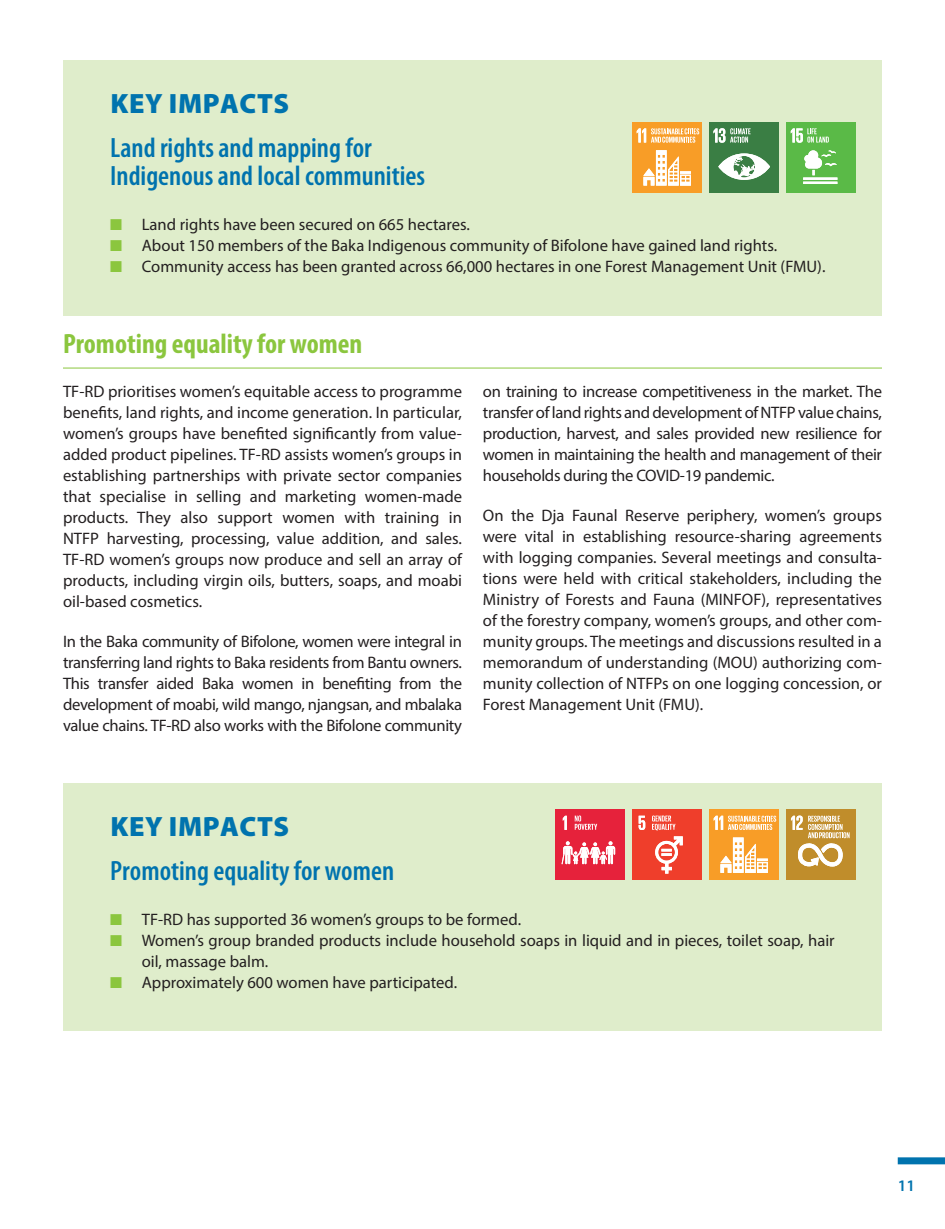
<style>
.page{position:relative;width:945px;height:1229px;background:#fff}
.page>*{position:absolute;margin:0;border:0;box-sizing:border-box;transform-origin:0 0}
.Key_Impacts_subheader{font:600 condensed 28px/28px "Myriad Pro";color:#0073ae}
.Subheading{font:700 condensed 28px "Myriad Pro";color:#8bc63e}
.Key_Impacts{font:900 28px "Myriad Pro";letter-spacing:.02em;color:#0073ae}
.Body_Text{font:16.62px/21px "Myriad Pro";color:#231f20;text-align:justify}
.t1{font:600 16.1px "Myriad Pro";color:#0073ae}
.s1{color:#8bc63e}
</style>
<div class="page">
<div style="left:898px;top:1157px;width:47px;height:7px;background:#0073ae"></div>
<div style="left:63px;top:61px;width:819px;height:83px;background:#dfedcb"></div>
<div style="left:63px;top:105px;width:819px;height:111px;background:#dfedcb"></div>
<div style="left:63px;top:207px;width:819px;height:87px;background:#dfedcb"></div>
<div style="left:63px;top:228px;width:819px;height:87px;background:#dfedcb"></div>
<hr style="left:63px;top:367px;width:819px;height:1px;background:#8bc63e">
<div style="left:63px;top:783px;width:819px;height:83px;background:#dfedcb"></div>
<div style="left:63px;top:827px;width:819px;height:83px;background:#dfedcb"></div>
<div style="left:63px;top:901px;width:819px;height:109px;background:#dfedcb"></div>
<div style="left:63px;top:943px;width:819px;height:88px;background:#dfedcb"></div>
<div style="left:632px;top:810px;width:70px;height:70px;background:#ef3e2b"></div>
<svg style="left:639px;top:815px;width:6px;height:15px"></svg>
<svg style="left:655px;top:836px;width:28px;height:37px"></svg>
<svg style="left:652px;top:815px;width:24px;height:15px"></svg>
<div style="left:555px;top:810px;width:70px;height:70px;background:#e6223b"></div>
<svg style="left:563px;top:815px;width:4px;height:15px"></svg>
<svg style="left:561px;top:841px;width:54px;height:23px"></svg>
<svg style="left:575px;top:815px;width:22px;height:14px"></svg>
<div style="left:709px;top:810px;width:70px;height:70px;background:#f89d27"></div>
<svg style="left:720px;top:837px;width:48px;height:36px"></svg>
<svg style="left:714px;top:815px;width:62px;height:15px"></svg>
<div style="left:786px;top:810px;width:70px;height:70px;background:#c08d2b"></div>
<svg style="left:791px;top:815px;width:59px;height:52px"></svg>
<div style="left:632px;top:123px;width:70px;height:69px;background:#f89d27"></div>
<svg style="left:643px;top:150px;width:48px;height:36px"></svg>
<svg style="left:637px;top:128px;width:62px;height:15px"></svg>
<div style="left:709px;top:123px;width:70px;height:69px;background:#3a7e44"></div>
<svg style="left:718px;top:153px;width:52px;height:27px"></svg>
<svg style="left:713px;top:128px;width:38px;height:15px"></svg>
<div style="left:786px;top:123px;width:70px;height:69px;background:#5aba47"></div>
<hr style="left:803px;top:177px;width:34px;height:3px;background:#fff">
<hr style="left:803px;top:182px;width:34px;height:2px;background:#fff">
<svg style="left:804px;top:150px;width:33px;height:25px"></svg>
<svg style="left:791px;top:128px;width:38px;height:15px"></svg>
<p class="Key_Impacts" style="left:111px;top:88px;width:180px">KEY IMPACTS</p>
<p class="Key_Impacts_subheader" style="left:110px;top:133px;width:316px">Land rights and mapping for<br>Indigenous and local communities</p>
<p class="Body_Text" style="left:110px;top:213px;width:361px"><span class="s1">■</span> Land rights have been secured on 665 hectares.</p>
<p class="Body_Text" style="left:110px;top:234px;width:669px"><span class="s1">■</span> About 150 members of the Baka Indigenous community of Bifolone have gained land rights.</p>
<p class="Body_Text" style="left:110px;top:255px;width:717px"><span class="s1">■</span> Community access has been granted across 66,000 hectares in one Forest Management Unit (FMU).</p>
<p class="Subheading" style="left:63px;top:326px;width:301px">Promoting equality for women</p>
<p class="Body_Text" style="left:63px;top:381px;width:401px">TF-RD prioritises women’s equitable access to programme benefits, land rights, and income generation. In particular, women’s groups have benefited significantly from value&shy;added product pipelines. TF-RD assists women’s groups in establishing partnerships with private sector companies that specialise in selling and marketing women-made products. They also support women with training in NTFP harvesting, processing, value addition, and sales.<br>TF-RD women’s groups now produce and sell an array of products, including virgin oils, butters, soaps, and moabi oil-based cosmetics.</p>
<p class="Body_Text" style="left:63px;top:631px;width:401px">In the Baka community of Bifolone, women were integral in transferring land rights to Baka residents from Bantu owners.<br>This transfer aided Baka women in benefiting from the development of moabi, wild mango, njangsan, and mbalaka value chains. TF-RD also works with the Bifolone community</p>
<p class="Body_Text" style="left:483px;top:381px;width:401px">on training to increase competitiveness in the market. The transfer of land rights and development of NTFP value chains, production, harvest, and sales provided new resilience for women in maintaining the health and management of their households during the COVID-19 pandemic.</p>
<p class="Body_Text" style="left:483px;top:505px;width:401px">On the Dja Faunal Reserve periphery, women’s groups were vital in establishing resource-sharing agreements with logging companies. Several meetings and consulta&shy;tions were held with critical stakeholders, including the Ministry of Forests and Fauna (MINFOF), representatives of the forestry company, women’s groups, and other com&shy;munity groups. The meetings and discussions resulted in a memorandum of understanding (MOU) authorizing com&shy;munity collection of NTFPs on one logging concession, or Forest Management Unit (FMU).</p>
<p class="Key_Impacts" style="left:111px;top:810px;width:180px">KEY IMPACTS</p>
<p class="Key_Impacts_subheader" style="left:110px;top:856px;width:286px">Promoting equality for women</p>
<p class="Body_Text" style="left:110px;top:908px;width:412px"><span class="s1">■</span> TF-RD has supported 36 women’s groups to be formed.</p>
<p class="Body_Text" style="left:142px;top:929px;width:694px;text-indent:-32px"><span class="s1">■</span> Women’s group branded products include household soaps in liquid and in pieces, toilet soap, hair oil, massage balm.</p>
<p class="Body_Text" style="left:110px;top:971px;width:348px"><span class="s1">■</span> Approximately 600 women have participated.</p>
<p class="t1" style="left:898px;top:1175px;width:19px">11</p>
</div>
